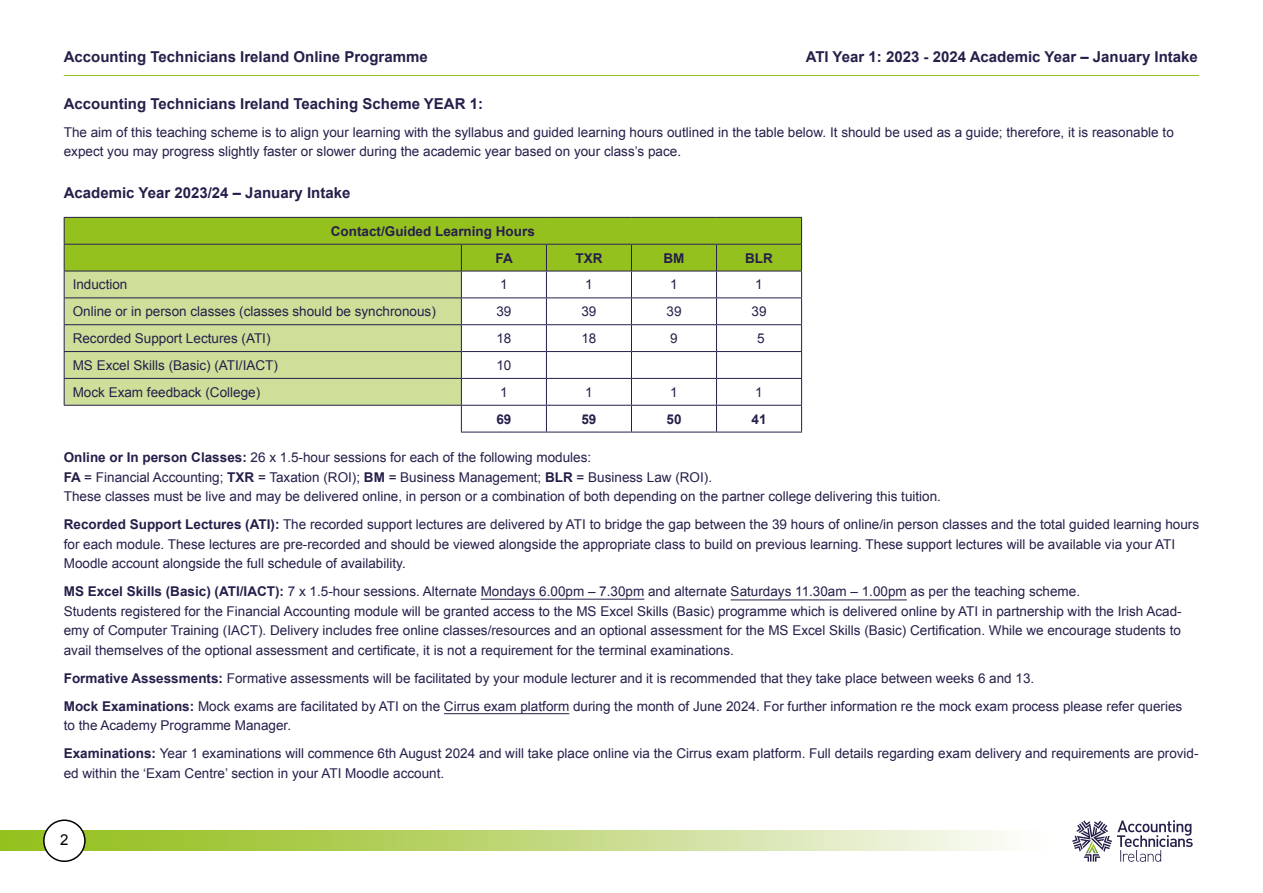
<style>
.page{position:relative;width:1263px;height:893px;background:#fff}
.page>*{position:absolute;margin:0;border:0;box-sizing:border-box;transform-origin:0 0}
.t1{font:700 15px "Arial";color:#251f4a}
.t2{font:15px "Arial";color:#000}
.t3{font:13.5px/19.5px "Arial";color:#251f4a}
.t4{font:700 13.5px/26.8px "Arial";color:#251f4a}
.s1{font-weight:700}
</style>
<div class="page">
<svg style="left:0;top:831px;width:1007px;height:20px;background:#c2d97f"></svg>
<div style="left:44px;top:820px;width:41px;height:41px;background:#fff;border-radius:50%"></div>
<div style="left:43px;top:819px;width:43px;height:43px;border:2px solid #000;border-radius:50%"></div>
<svg style="left:1072px;top:820px;width:121px;height:42px"></svg>
<hr style="left:64px;top:75px;width:1135px;height:1px;background:#95c11f">
<hr style="left:481px;top:599px;width:163px;height:1px;background:#251f4a">
<hr style="left:731px;top:599px;width:176px;height:1px;background:#251f4a">
<hr style="left:444px;top:713px;width:125px;height:1px;background:#251f4a">
<hr style="left:461px;top:432px;width:85px;height:1px;background:#251f4a">
<hr style="left:546px;top:432px;width:85px;height:1px;background:#251f4a">
<hr style="left:631px;top:432px;width:85px;height:1px;background:#251f4a">
<hr style="left:716px;top:432px;width:86px;height:1px;background:#251f4a">
<hr style="left:64px;top:217px;width:397px;height:1px;background:#251f4a">
<hr style="left:461px;top:217px;width:85px;height:1px;background:#251f4a">
<hr style="left:546px;top:217px;width:85px;height:1px;background:#251f4a">
<hr style="left:631px;top:217px;width:85px;height:1px;background:#251f4a">
<hr style="left:716px;top:217px;width:86px;height:1px;background:#251f4a">
<svg style="left:64px;top:218px;width:738px;height:214px"></svg>
<p class="t1" style="left:64px;top:47px;width:365px">Accounting Technicians Ireland Online Programme</p>
<p class="t1" style="left:806px;top:47px;width:394px">ATI Year 1: 2023 - 2024 Academic Year – January Intake</p>
<p class="t1" style="left:64px;top:94px;width:421px">Accounting Technicians Ireland Teaching Scheme YEAR 1:</p>
<p class="t3" style="left:64px;top:122px;width:1111px">The aim of this teaching scheme is to align your learning with the syllabus and guided learning hours outlined in the table below. It should be used as a guide; therefore, it is reasonable to expect you may progress slightly faster or slower during the academic year based on your class’s pace.</p>
<p class="t1" style="left:64px;top:183px;width:288px">Academic Year 2023/24 – January Intake</p>
<p class="t4" style="left:495px;top:218px;width:41px;text-indent:-165px">Contact/Guided Learning Hours<br>FA</p>
<p class="t4" style="left:575px;top:245px;width:28px">TXR</p>
<p class="t4" style="left:663px;top:245px;width:22px">BM</p>
<p class="t4" style="left:745px;top:245px;width:29px">BLR</p>
<p class="t3" style="left:73px;top:275px;width:56px">Induction</p>
<p class="t3" style="left:500px;top:275px;width:9px">1</p>
<p class="t3" style="left:585px;top:275px;width:9px">1</p>
<p class="t3" style="left:670px;top:275px;width:9px">1</p>
<p class="t3" style="left:755px;top:275px;width:9px">1</p>
<p class="t3" style="left:73px;top:302px;width:365px">Online or in person classes (classes should be synchronous)</p>
<p class="t3" style="left:496px;top:302px;width:17px">39</p>
<p class="t3" style="left:581px;top:302px;width:17px">39</p>
<p class="t3" style="left:666px;top:302px;width:17px">39</p>
<p class="t3" style="left:751px;top:302px;width:17px">39</p>
<p class="t3" style="left:73px;top:329px;width:199px">Recorded Support Lectures (ATI)</p>
<p class="t3" style="left:496px;top:329px;width:17px">18</p>
<p class="t3" style="left:581px;top:329px;width:17px">18</p>
<p class="t3" style="left:670px;top:329px;width:9px">9</p>
<p class="t3" style="left:757px;top:329px;width:9px">5</p>
<p class="t3" style="left:73px;top:356px;width:207px">MS Excel Skills (Basic) (ATI/IACT)</p>
<p class="t3" style="left:496px;top:356px;width:17px">10</p>
<p class="t3" style="left:73px;top:382px;width:189px">Mock Exam feedback (College)</p>
<p class="t3" style="left:500px;top:382px;width:9px">1</p>
<p class="t3" style="left:585px;top:382px;width:9px">1</p>
<p class="t3" style="left:670px;top:382px;width:9px">1</p>
<p class="t3" style="left:755px;top:382px;width:9px">1</p>
<p class="t4" style="left:496px;top:406px;width:17px">69</p>
<p class="t4" style="left:581px;top:406px;width:17px">59</p>
<p class="t4" style="left:666px;top:406px;width:17px">50</p>
<p class="t4" style="left:751px;top:406px;width:17px">41</p>
<p class="t3" style="left:64px;top:448px;width:879px"><span class="s1">Online or In person Classes:</span> 26 x 1.5-hour sessions for each of the following modules:<br><span class="s1">FA</span> = Financial Accounting; <span class="s1">TXR</span> = Taxation (ROI); <span class="s1">BM</span> = Business Management; <span class="s1">BLR</span> = Business Law (ROI).<br>These classes must be live and may be delivered online, in person or a combination of both depending on the partner college delivering this tuition.</p>
<p class="t3" style="left:64px;top:515px;width:1137px"><span class="s1">Recorded Support Lectures (ATI):</span> The recorded support lectures are delivered by ATI to bridge the gap between the 39 hours of online/in person classes and the total guided learning hours for each module. These lectures are pre-recorded and should be viewed alongside the appropriate class to build on previous learning. These support lectures will be available via your ATI<br>Moodle account alongside the full schedule of availability.</p>
<p class="t3" style="left:64px;top:582px;width:1119px"><span class="s1">MS Excel Skills (Basic) (ATI/IACT):</span> 7 x 1.5-hour sessions. Alternate Mondays 6.00pm – 7.30pm and alternate Saturdays 11.30am – 1.00pm as per the teaching scheme.<br>Students registered for the Financial Accounting module will be granted access to the MS Excel Skills (Basic) programme which is delivered online by ATI in partnership with the Irish Acad&shy;emy of Computer Training (IACT). Delivery includes free online classes/resources and an optional assessment for the MS Excel Skills (Basic) Certification. While we encourage students to avail themselves of the optional assessment and certificate, it is not a requirement for the terminal examinations.</p>
<p class="t3" style="left:64px;top:664px;width:1120px;line-height:28px"><span class="s1">Formative Assessments:</span> Formative assessments will be facilitated by your module lecturer and it is recommended that they take place between weeks 6 and 13.<br><span class="s1">Mock Examinations:</span> Mock exams are facilitated by ATI on the Cirrus exam platform during the month of June 2024. For further information re the mock exam process please refer queries</p>
<p class="t3" style="left:64px;top:711px;width:1136px;line-height:28px">to the Academy Programme Manager.<br><span class="s1">Examinations:</span> Year 1 examinations will commence 6th August 2024 and will take place online via the Cirrus exam platform. Full details regarding exam delivery and requirements are provid-</p>
<p class="t3" style="left:64px;top:763px;width:382px">ed within the ‘Exam Centre’ section in your ATI Moodle account.</p>
<p class="t2" style="left:60px;top:830px;width:10px">2</p>
</div>
